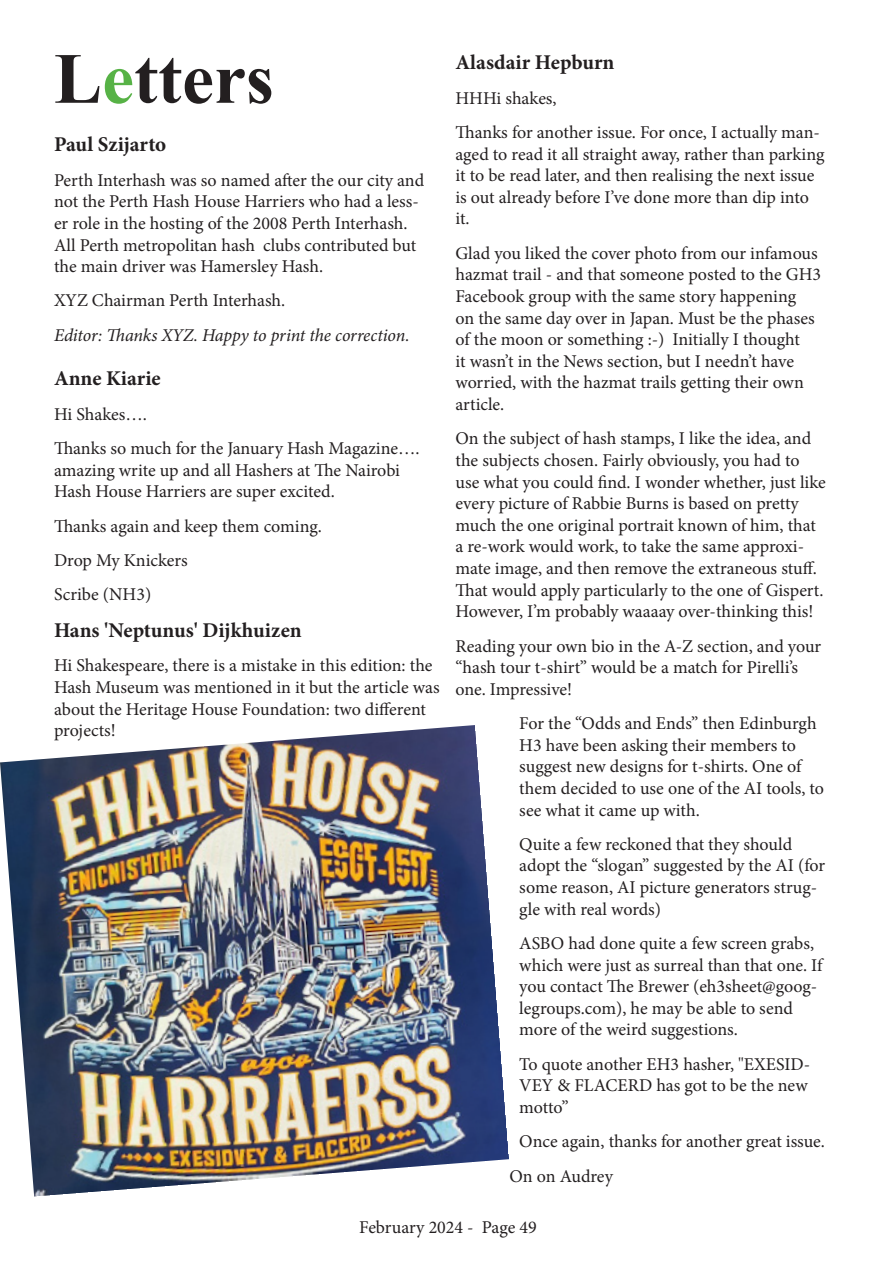
<style>
.page{position:relative;width:893px;height:1263px;background:#fff}
.page>*{position:absolute;margin:0;border:0;box-sizing:border-box;transform-origin:0 0}
.t1{font:700 72px "Times New Roman";color:#231f20}
.t2{font:700 21px "Minion Pro";color:#231f20}
.t3{font:18px/21.6px "Minion Pro";letter-spacing:-.005em;color:#231f20}
.t4{font:italic 18px "Minion Pro";letter-spacing:-.01em;color:#231f20}
.s1{color:#57b246}
</style>
<div class="page">
<img style="left:0;top:725px;width:509px;height:471px">
<p class="t1" style="left:54px;top:29px;width:221px">L<span class="s1">e</span>tters</p>
<p class="t2" style="left:54px;top:130px;width:114px">Paul Szijarto</p>
<p class="t3" style="left:54px;top:169px;width:372px">Perth Interhash was so named after the our city and not the Perth Hash House Harriers who had a less&shy;er role in the hosting of the 2008 Perth Interhash.<br>All Perth metropolitan hash clubs contributed but the main driver was Hamersley Hash.</p>
<p class="t3" style="left:54px;top:290px;width:233px">XYZ Chairman Perth Interhash.</p>
<p class="t4" style="left:54px;top:323px;width:357px">Editor: Thanks XYZ. Happy to print the correction.</p>
<p class="t2" style="left:54px;top:364px;width:108px">Anne Kiarie</p>
<p class="t3" style="left:54px;top:403px;width:94px">Hi Shakes….</p>
<p class="t3" style="left:54px;top:437px;width:367px">Thanks so much for the January Hash Magazine…. amazing write up and all Hashers at The Nairobi<br>Hash House Harriers are super excited.</p>
<p class="t3" style="left:54px;top:515px;width:270px">Thanks again and keep them coming.</p>
<p class="t3" style="left:54px;top:549px;width:135px">Drop My Knickers</p>
<p class="t3" style="left:54px;top:584px;width:99px">Scribe (NH3)</p>
<p class="t2" style="left:54px;top:615px;width:249px">Hans 'Neptunus' Dijkhuizen</p>
<p class="t3" style="left:54px;top:655px;width:387px">Hi Shakespeare, there is a mistake in this edition: the Hash Museum was mentioned in it but the article was about the Heritage House Foundation: two different projects!</p>
<p class="t2" style="left:455px;top:48px;width:160px">Alasdair Hepburn</p>
<p class="t3" style="left:455px;top:87px;width:103px">HHHi shakes,</p>
<p class="t3" style="left:455px;top:122px;width:371px">Thanks for another issue. For once, I actually man&shy;aged to read it all straight away, rather than parking it to be read later, and then realising the next issue is out already before I’ve done more than dip into it.</p>
<p class="t3" style="left:455px;top:242px;width:367px">Glad you liked the cover photo from our infamous hazmat trail - and that someone posted to the GH3<br>Facebook group with the same story happening<br>on the same day over in Japan. Must be the phases of the moon or something :-) Initially I thought<br>it wasn’t in the News section, but I needn’t have worried, with the hazmat trails getting their own article.</p>
<p class="t3" style="left:455px;top:428px;width:372px">On the subject of hash stamps, I like the idea, and the subjects chosen. Fairly obviously, you had to use what you could find. I wonder whether, just like every picture of Rabbie Burns is based on pretty much the one original portrait known of him, that a re-work would work, to take the same approxi&shy;mate image, and then remove the extraneous stuff.<br>That would apply particularly to the one of Gispert.<br>However, I’m probably waaaay over-thinking this!</p>
<p class="t3" style="left:455px;top:635px;width:367px">Reading your own bio in the A-Z section, and your “hash tour t-shirt” would be a match for Pirelli’s one. Impressive!</p>
<p class="t3" style="left:519px;top:713px;width:306px">For the “Odds and Ends” then Edinburgh H3 have been asking their members to suggest new designs for t-shirts. One of them decided to use one of the AI tools, to see what it came up with.</p>
<p class="t3" style="left:519px;top:833px;width:307px">Quite a few reckoned that they should adopt the “slogan” suggested by the AI (for some reason, AI picture generators strug&shy;gle with real words)</p>
<p class="t3" style="left:519px;top:932px;width:305px">ASBO had done quite a few screen grabs, which were just as surreal than that one. If you contact The Brewer (eh3sheet@goog&shy;legroups.com), he may be able to send more of the weird suggestions.</p>
<p class="t3" style="left:519px;top:1053px;width:292px">To quote another EH3 hasher, "EXESID-<br>VEY &amp; FLACERD has got to be the new motto”</p>
<p class="t3" style="left:519px;top:1131px;width:307px">Once again, thanks for another great issue.</p>
<p class="t3" style="left:509px;top:1165px;width:105px">On on Audrey</p>
<p class="t3" style="left:359px;top:1216px;width:179px">February 2024 - Page 49</p>
</div>
